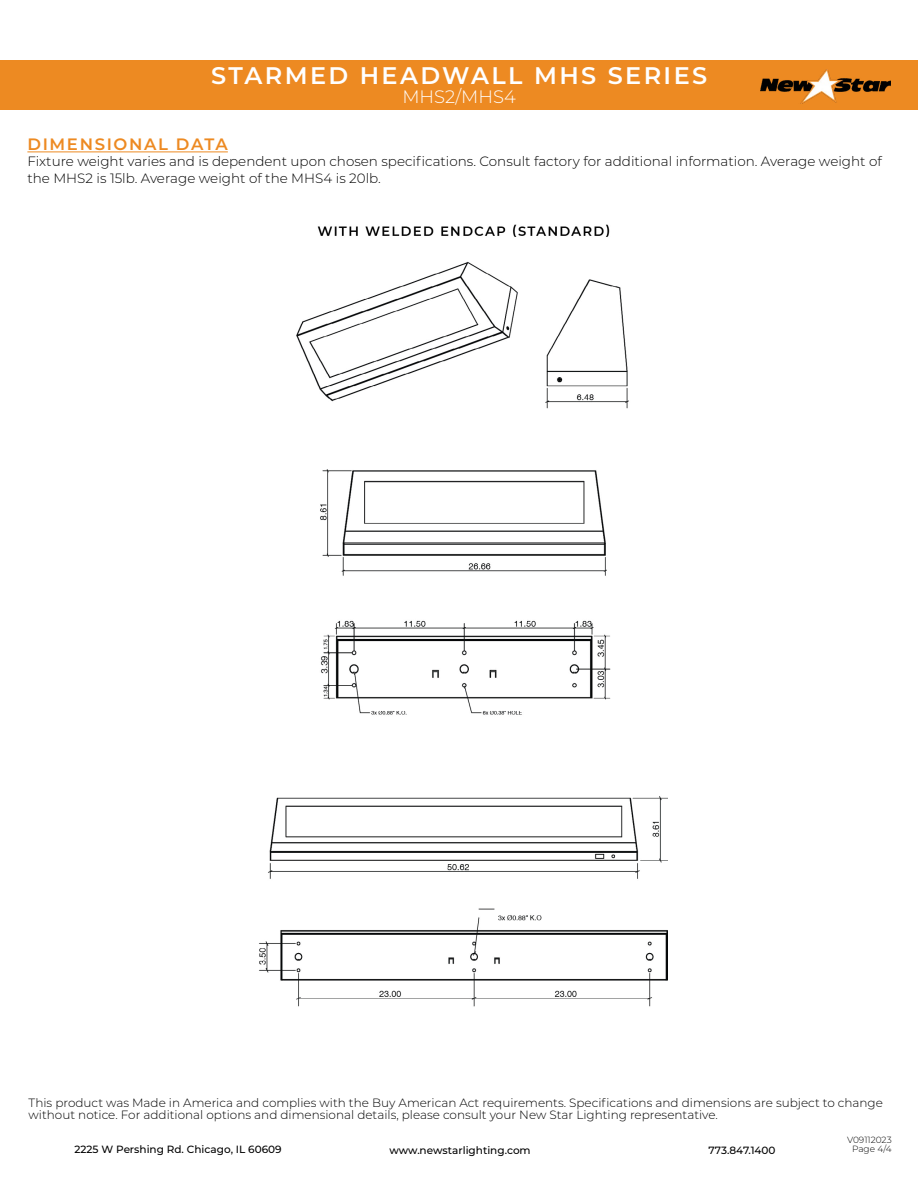
<style>
.page{position:relative;width:918px;height:1188px;background:#fff}
.page>*{position:absolute;margin:0;border:0;box-sizing:border-box;transform-origin:0 0}
.t1{font:600 24px "Montserrat";letter-spacing:.1em;color:#fff}
.t2{font:300 18px "Montserrat";color:#fff}
.t3{font:600 16.5px "Montserrat";letter-spacing:.1em;color:#ed8a22}
.t4{font:300 13.5px/16.2px "Montserrat";color:#000}
.t5{font:300 12px/12px "Montserrat";color:#000}
.t6{font:500 10.5px "Montserrat";color:#000}
.t7{font:300 9px/9px "Montserrat";color:#000;text-align:center}
</style>
<div class="page">
<hr style="left:27px;top:151px;width:201px;height:1px;background:#ed8a22">
<div style="left:0;top:60px;width:918px;height:50px;background:#ed8a22"></div>
<img style="left:760px;top:69px;width:131px;height:35px">
<img style="left:259px;top:224px;width:408px;height:783px">
<h1 class="t1" style="left:211px;top:58px;width:498px">STARMED HEADWALL MHS SERIES</h1>
<h2 class="t2" style="left:402px;top:85px;width:115px">MHS2/MHS4</h2>
<h3 class="t3" style="left:27px;top:133px;width:202px">DIMENSIONAL DATA</h3>
<p class="t4" style="left:27px;top:153px;width:856px">Fixture weight varies and is dependent upon chosen specifications. Consult factory for additional information. Average weight of the MHS2 is 15lb. Average weight of the MHS4 is 20lb.</p>
<p class="t5" style="left:29px;top:1096px;width:856px">This product was Made in America and complies with the Buy American Act requirements. Specifications and dimensions are subject to change without notice. For additional options and dimensional details, please consult your New Star Lighting representative.</p>
<p class="t7" style="left:847px;top:1135px;width:46px">V09112023<br>Page 4/4</p>
<p class="t6" style="left:75px;top:1142px;width:209px">2225 W Pershing Rd. Chicago, IL 60609</p>
<p class="t6" style="left:389px;top:1143px;width:143px">www.newstarlighting.com</p>
<p class="t6" style="left:708px;top:1142px;width:69px">773.847.1400</p>
</div>
